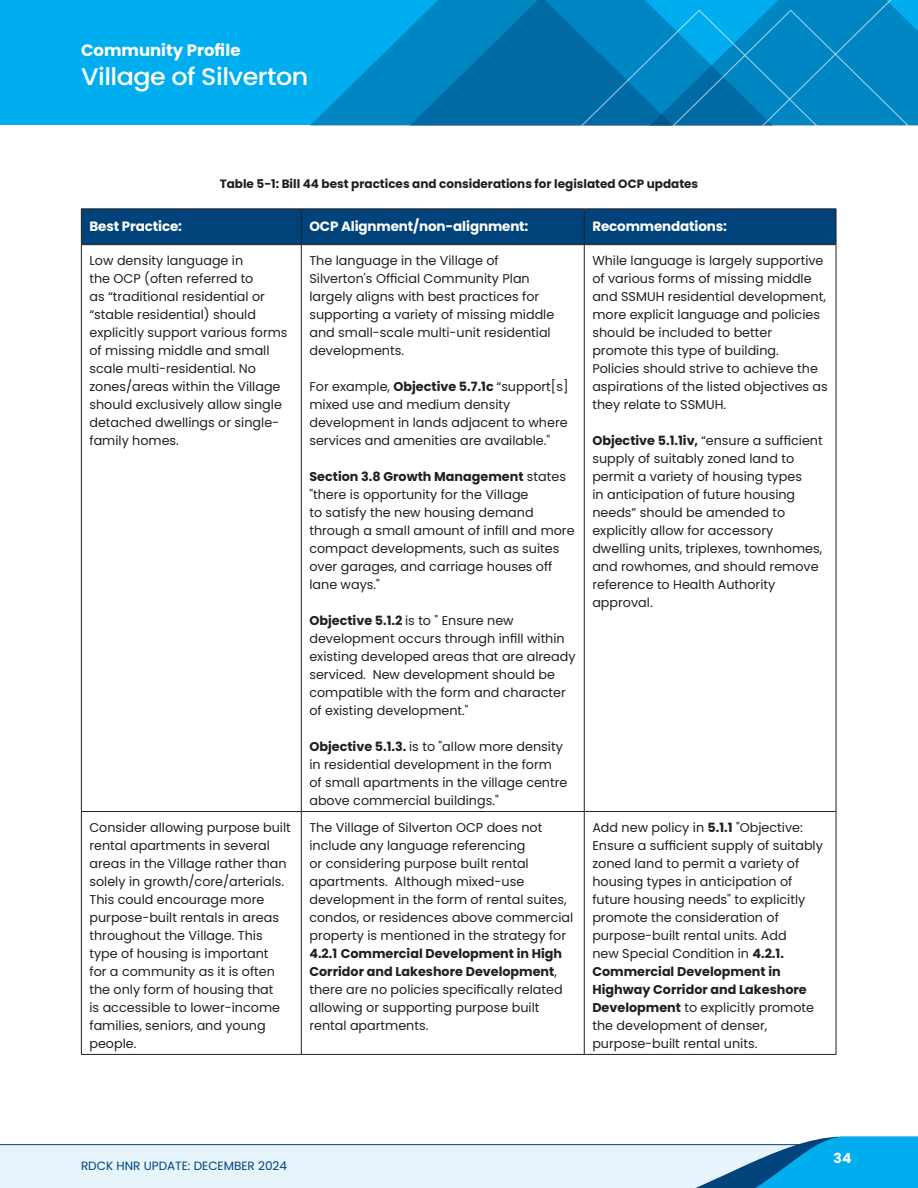
<style>
.page{position:relative;width:918px;height:1188px;background:#fff}
.page>*{position:absolute;margin:0;border:0;box-sizing:border-box;transform-origin:0 0}
.t1{font:500 24px "Poppins";letter-spacing:-.02em;color:#fff;scale:1.06 1}
.t2{font:700 16.5px "Poppins";color:#fff}
.t3{font:700 13.8px "Poppins";color:#fff}
.Tables_-_Title{font:700 13.5px "Poppins";letter-spacing:-.01em;color:#fff}
.t4{font:12.75px/18px "Poppins";color:#231f20}
.Chart_Title{font:700 12px "Poppins";color:#231f20}
.t5{font:12px "Poppins";color:#00447b}
.s1{font-weight:700}
</style>
<div class="page">
<div style="left:0;top:0;width:918px;height:125px;background:#00aeef"></div>
<svg style="left:311px;top:0;width:211px;height:125px;fill:#0086c3"></svg>
<div style="left:0;top:1145px;width:918px;height:43px;background:#e7f4fc"></div>
<hr style="left:0;top:1144px;width:918px;height:1px;background:#00447b">
<svg style="left:647px;top:1137px;width:271px;height:51px"></svg>
<svg style="left:522px;top:0;width:396px;height:125px;background:#0282be"></svg>
<div style="left:82px;top:209px;width:754px;height:35px;background:#00437a"></div>
<hr style="left:81px;top:208px;width:220px;height:1px;background:#231f20">
<hr style="left:301px;top:208px;width:283px;height:1px;background:#231f20">
<hr style="left:584px;top:208px;width:252px;height:1px;background:#231f20">
<hr style="left:81px;top:209px;width:1px;height:35px;background:#231f20">
<hr style="left:301px;top:209px;width:1px;height:35px;background:#231f20">
<hr style="left:584px;top:209px;width:1px;height:35px;background:#231f20">
<hr style="left:836px;top:209px;width:1px;height:35px;background:#231f20">
<hr style="left:81px;top:244px;width:220px;height:1px;background:#231f20">
<hr style="left:81px;top:245px;width:1px;height:566px;background:#231f20">
<hr style="left:301px;top:244px;width:283px;height:1px;background:#231f20">
<hr style="left:301px;top:245px;width:1px;height:566px;background:#231f20">
<hr style="left:584px;top:244px;width:252px;height:1px;background:#231f20">
<hr style="left:584px;top:245px;width:1px;height:566px;background:#231f20">
<hr style="left:836px;top:245px;width:1px;height:566px;background:#231f20">
<hr style="left:81px;top:811px;width:220px;height:1px;background:#231f20">
<hr style="left:81px;top:812px;width:1px;height:242px;background:#231f20">
<hr style="left:301px;top:811px;width:283px;height:1px;background:#231f20">
<hr style="left:301px;top:812px;width:1px;height:242px;background:#231f20">
<hr style="left:584px;top:811px;width:252px;height:1px;background:#231f20">
<hr style="left:584px;top:812px;width:1px;height:242px;background:#231f20">
<hr style="left:836px;top:812px;width:1px;height:242px;background:#231f20">
<hr style="left:81px;top:1054px;width:220px;height:1px;background:#231f20">
<hr style="left:301px;top:1054px;width:283px;height:1px;background:#231f20">
<hr style="left:584px;top:1054px;width:252px;height:1px;background:#231f20">
<p class="t2" style="left:81px;top:41px;width:161px">Community Profile</p>
<h1 class="t1" style="left:81px;top:63px;width:216px">Village of Silverton</h1>
<p class="Chart_Title" style="left:220px;top:177px;width:480px">Table 5-1: Bill 44 best practices and considerations for legislated OCP updates</p>
<p class="Tables_-_Title" style="left:89px;top:218px;width:94px">Best Practice:</p>
<p class="Tables_-_Title" style="left:309px;top:218px;width:221px">OCP Alignment/non-alignment:</p>
<p class="Tables_-_Title" style="left:592px;top:218px;width:136px">Recommendations:</p>
<p class="t4" style="left:89px;top:251px;width:200px">Low density language in<br>the OCP (often referred to<br>as “traditional residential or “stable residential) should explicitly support various forms of missing middle and small scale multi-residential. No zones/areas within the Village should exclusively allow single detached dwellings or single&shy;family homes.</p>
<p class="t4" style="left:309px;top:251px;width:246px">The language in the Village of Silverton's Official Community Plan largely aligns with best practices for supporting a variety of missing middle and small-scale multi-unit residential developments.</p>
<p class="t4" style="left:592px;top:251px;width:237px">While language is largely supportive of various forms of missing middle and SSMUH residential development, more explicit language and policies should be included to better promote this type of building.<br>Policies should strive to achieve the aspirations of the listed objectives as they relate to SSMUH.</p>
<p class="t4" style="left:592px;top:431px;width:232px"><span class="s1">Objective 5.1.1iv,</span> “ensure a sufficient supply of suitably zoned land to permit a variety of housing types<br>in anticipation of future housing needs” should be amended to explicitly allow for accessory dwelling units, triplexes, townhomes, and rowhomes, and should remove reference to Health Authority approval.</p>
<p class="t4" style="left:309px;top:377px;width:260px">For example, <span class="s1">Objective 5.7.1c</span> “support[s] mixed use and medium density development in lands adjacent to where services and amenities are available."</p>
<p class="t4" style="left:309px;top:467px;width:267px"><span class="s1">Section 3.8 Growth Management</span> states "there is opportunity for the Village<br>to satisfy the new housing demand through a small amount of infill and more compact developments, such as suites over garages, and carriage houses off lane ways."</p>
<p class="t4" style="left:309px;top:611px;width:268px"><span class="s1">Objective 5.1.2</span> is to " Ensure new development occurs through infill within existing developed areas that are already serviced. New development should be compatible with the form and character of existing development."</p>
<p class="t4" style="left:309px;top:737px;width:260px"><span class="s1">Objective 5.1.3.</span> is to "allow more density in residential development in the form of small apartments in the village centre above commercial buildings."</p>
<p class="t4" style="left:89px;top:818px;width:203px">Consider allowing purpose built rental apartments in several areas in the Village rather than solely in growth/core/arterials.<br>This could encourage more purpose-built rentals in areas throughout the Village. This type of housing is important<br>for a community as it is often the only form of housing that<br>is accessible to lower-income families, seniors, and young people.</p>
<p class="t4" style="left:309px;top:818px;width:265px">The Village of Silverton OCP does not include any language referencing<br>or considering purpose built rental apartments. Although mixed-use development in the form of rental suites, condos, or residences above commercial property is mentioned in the strategy for <span class="s1">4.2.1 Commercial Development in High Corridor and Lakeshore Development</span>, there are no policies specifically related allowing or supporting purpose built rental apartments.</p>
<p class="t4" style="left:592px;top:818px;width:232px">Add new policy in <span class="s1">5.1.1</span> "Objective:<br>Ensure a sufficient supply of suitably zoned land to permit a variety of housing types in anticipation of future housing needs" to explicitly promote the consideration of purpose-built rental units. Add<br>new Special Condition in <span class="s1">4.2.1.<br>Commercial Development in<br>Highway Corridor and Lakeshore<br>Development</span> to explicitly promote the development of denser, purpose-built rental units.</p>
<p class="t5" style="left:81px;top:1159px;width:207px">RDCK HNR UPDATE: DECEMBER 2024</p>
<p class="t3" style="left:834px;top:1151px;width:19px">34</p>
</div>
